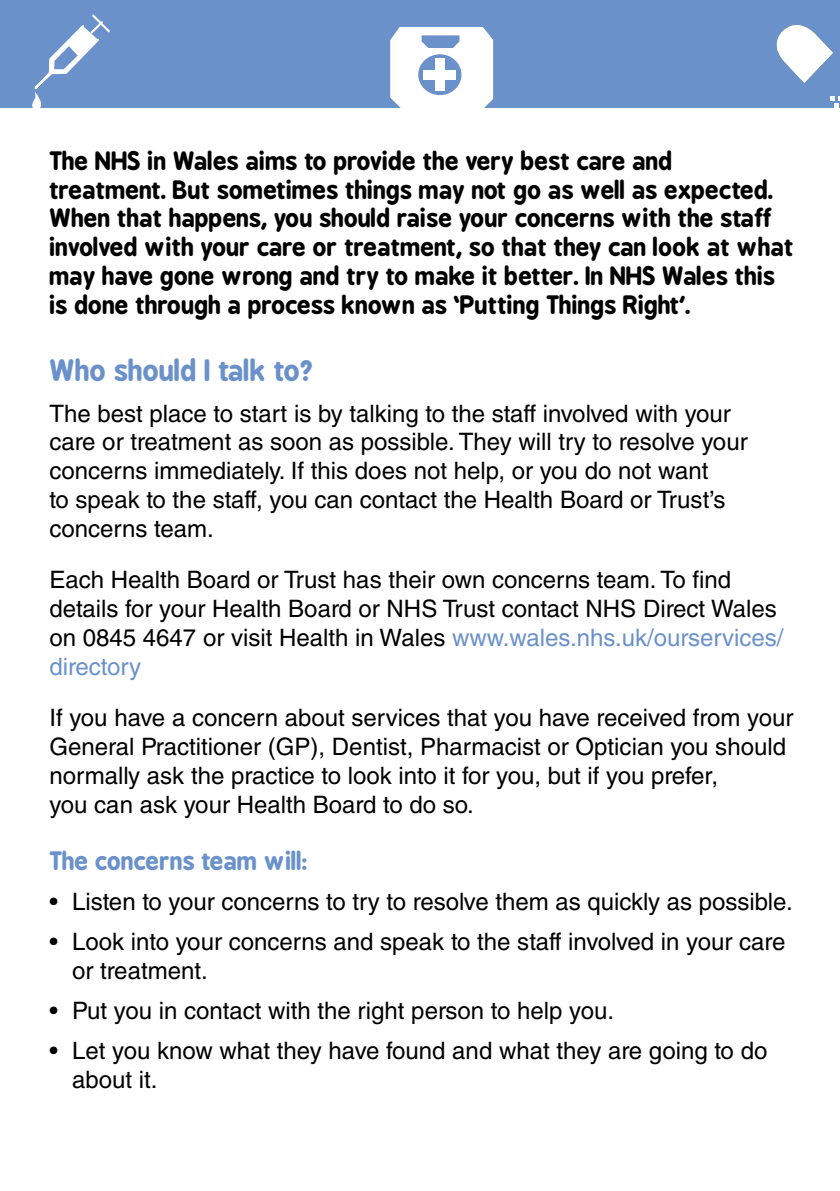
<style>
.page{position:relative;width:840px;height:1191px;background:#fff}
.page>*{position:absolute;margin:0;border:0;box-sizing:border-box;transform-origin:0 0}
.H3_14pt{font:700 28px "B Preplay";color:#6b91cb}
.Body_Text{font:24px/28.8px "Helvetica LT Std";color:#000}
.Intro_para{font:700 24px/28.8px "B Preplay";color:#000}
.H4_12pt{font:700 24px "B Preplay";color:#6b91cb}
.s1{color:#6b91cb}
</style>
<div class="page">
<div style="left:0;top:0;width:839px;height:108px;background:#6b91cb"></div>
<svg style="left:830px;top:96px;width:9px;height:12px"></svg>
<svg style="left:776px;top:25px;width:56px;height:58px"></svg>
<svg style="left:390px;top:27px;width:104px;height:81px"></svg>
<svg style="left:32px;top:14px;width:78px;height:94px"></svg>
<p class="Intro_para" style="left:49px;top:146px;width:745px">The NHS in Wales aims to provide the very best care and treatment. But sometimes things may not go as well as expected.<br>When that happens, you should raise your concerns with the staff involved with your care or treatment, so that they can look at what may have gone wrong and try to make it better. In NHS Wales this is done through a process known as ‘Putting Things Right’.</p>
<p class="H3_14pt" style="left:49px;top:354px;width:266px">Who should I talk to?</p>
<p class="Body_Text" style="left:49px;top:399px;width:699px">The best place to start is by talking to the staff involved with your care or treatment as soon as possible. They will try to resolve your concerns immediately. If this does not help, or you do not want<br>to speak to the staff, you can contact the Health Board or Trust’s concerns team.</p>
<p class="Body_Text" style="left:49px;top:565px;width:735px">Each Health Board or Trust has their own concerns team. To find details for your Health Board or NHS Trust contact NHS Direct Wales on 0845 4647 or visit Health in Wales <span class="s1">www.wales.nhs.uk/ourservices/ directory</span></p>
<p class="Body_Text" style="left:49px;top:703px;width:745px">If you have a concern about services that you have received from your General Practitioner (GP), Dentist, Pharmacist or Optician you should normally ask the practice to look into it for you, but if you prefer,<br>you can ask your Health Board to do so.</p>
<h4 class="H4_12pt" style="left:49px;top:846px;width:259px">The concerns team will:</h4>
<p class="Body_Text" style="left:49px;top:887px;width:744px">• Listen to your concerns to try to resolve them as quickly as possible.</p>
<p class="Body_Text" style="left:72px;top:927px;width:714px;text-indent:-23px">• Look into your concerns and speak to the staff involved in your care or treatment.</p>
<p class="Body_Text" style="left:49px;top:996px;width:566px">• Put you in contact with the right person to help you.</p>
<p class="Body_Text" style="left:72px;top:1036px;width:696px;text-indent:-23px">• Let you know what they have found and what they are going to do about it.</p>
</div>
